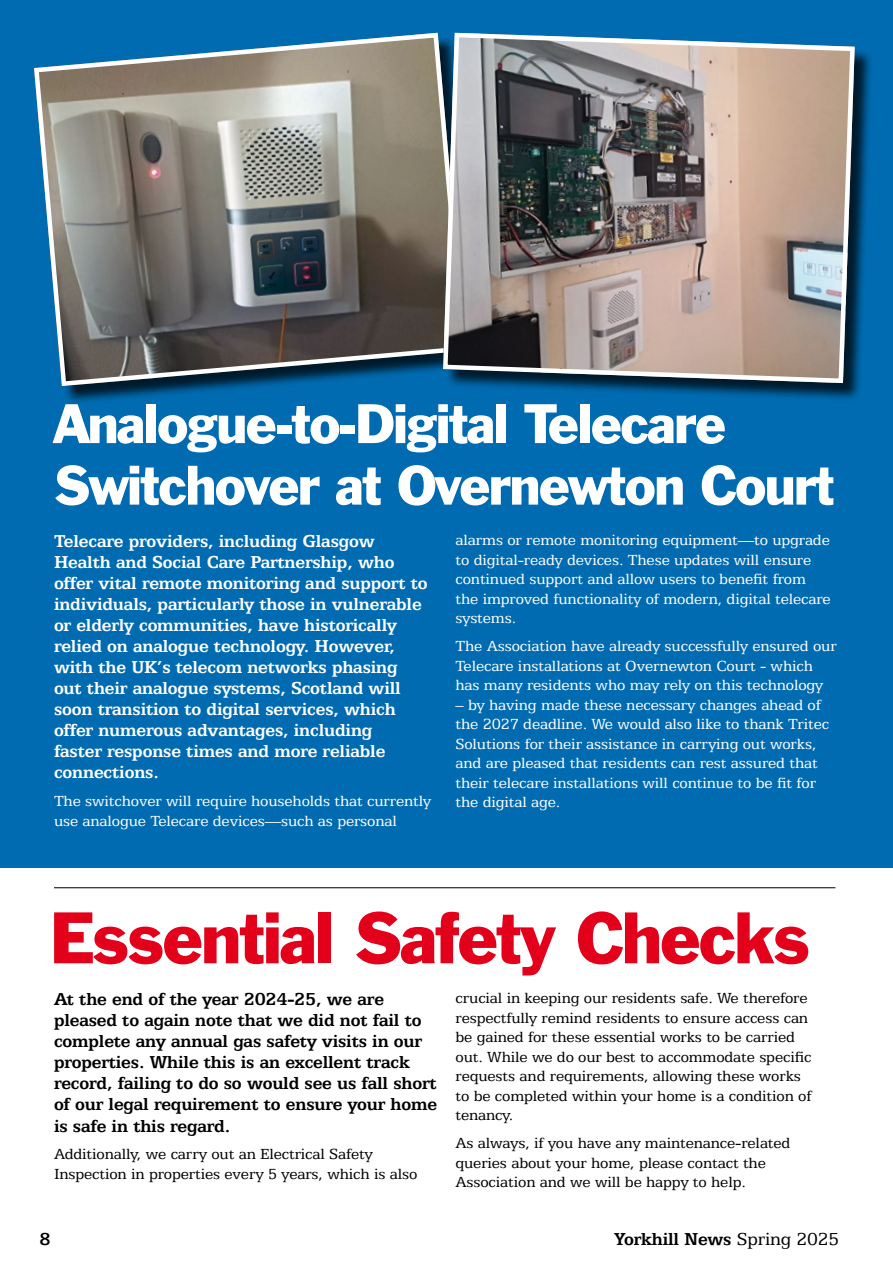
<style>
.page{position:relative;width:893px;height:1263px;background:#fff}
.page>*{position:absolute;margin:0;border:0;box-sizing:border-box;transform-origin:0 0}
.t1{font:66.75px "Franklin Gothic BT";letter-spacing:-.03em;color:#e2001a}
.t2{font:51px/61.5px "Franklin Gothic BT";letter-spacing:-.03em;color:#fff}
.t3{font:700 19.5px/21px "Egyptian 505 BT";letter-spacing:-.01em;color:#fff}
.t4{font:700 19.5px/21px "Egyptian 505 BT";letter-spacing:-.01em;color:#000}
.t5{font:16.5px/19.5px "Egyptian 505 BT";letter-spacing:-.01em;color:#fff}
.t6{font:16.5px/19.5px "Egyptian 505 BT";letter-spacing:-.01em;color:#000}
.s1{font-weight:400}
</style>
<div class="page">
<div style="left:0;top:0;width:893px;height:867px;background:#006bb1"></div>
<div style="left:36px;top:35px;width:448px;height:370px;background:#000;opacity:.75"></div>
<svg style="left:34px;top:32px;width:411px;height:356px;background:#727a7c"></svg>
<div style="left:445px;top:35px;width:428px;height:367px;background:#000;opacity:.75"></div>
<img style="left:441px;top:32px;width:416px;height:353px">
<hr style="left:54px;top:887px;width:781px;height:1px;background:#000">
<h2 class="t2" style="left:54px;top:394px;width:782px">Analogue-to-Digital Telecare<br>Switchover at Overnewton Court</h2>
<p class="t3" style="left:54px;top:530px;width:375px">Telecare providers, including Glasgow Health and Social Care Partnership, who offer vital remote monitoring and support to individuals, particularly those in vulnerable or elderly communities, have historically relied on analogue technology. However, with the UK’s telecom networks phasing out their analogue systems, Scotland will soon transition to digital services, which offer numerous advantages, including<br>faster response times and more reliable connections.</p>
<p class="t5" style="left:54px;top:791px;width:379px">The switchover will require households that currently use analogue Telecare devices—such as personal</p>
<p class="t5" style="left:455px;top:530px;width:377px">alarms or remote monitoring equipment—to upgrade to digital-ready devices. These updates will ensure continued support and allow users to benefit from the improved functionality of modern, digital telecare systems.</p>
<p class="t5" style="left:455px;top:636px;width:383px">The Association have already successfully ensured our<br>Telecare installations at Overnewton Court - which has many residents who may rely on this technology</p>
<p class="t5" style="left:455px;top:694px;width:375px">– by having made these necessary changes ahead of the 2027 deadline. We would also like to thank Tritec Solutions for their assistance in carrying out works, and are pleased that residents can rest assured that their telecare installations will continue to be fit for the digital age.</p>
<h1 class="t1" style="left:50px;top:899px;width:761px">Essential Safety Checks</h1>
<p class="t4" style="left:54px;top:988px;width:385px">At the end of the year 2024-25, we are pleased to again note that we did not fail to complete any annual gas safety visits in our properties. While this is an excellent track record, failing to do so would see us fall short of our legal requirement to ensure your home is safe in this regard.</p>
<p class="t6" style="left:54px;top:1144px;width:365px">Additionally, we carry out an Electrical Safety<br>Inspection in properties every 5 years, which is also</p>
<p class="t6" style="left:455px;top:988px;width:358px">crucial in keeping our residents safe. We therefore respectfully remind residents to ensure access can be gained for these essential works to be carried out. While we do our best to accommodate specific requests and requirements, allowing these works to be completed within your home is a condition of tenancy.</p>
<p class="t6" style="left:455px;top:1133px;width:337px">As always, if you have any maintenance-related queries about your home, please contact the<br>Association and we will be happy to help.</p>
<p class="t4" style="left:39px;top:1228px;width:13px">8</p>
<p class="t4" style="left:614px;top:1228px;width:226px">Yorkhill News <span class="s1">Spring 2025</span></p>
</div>
